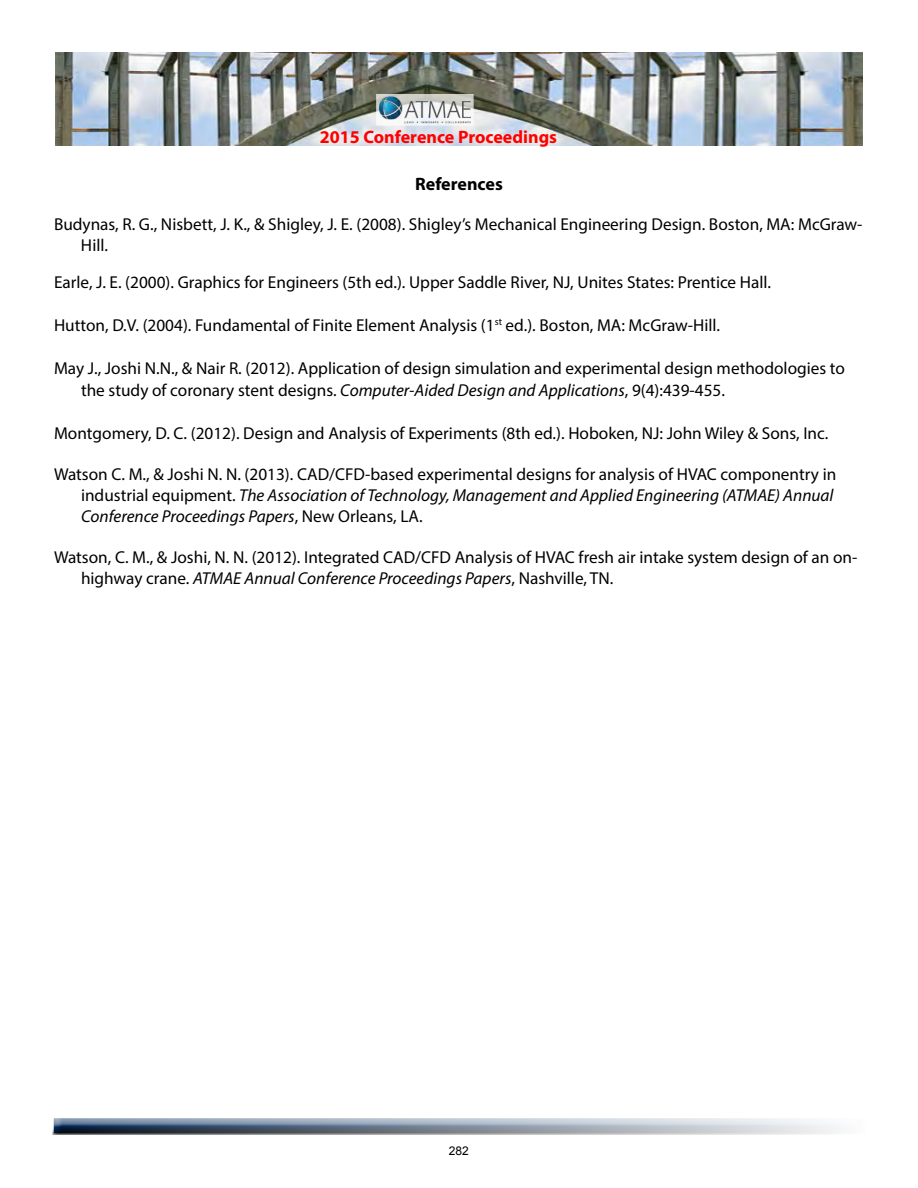
<style>
.page{position:relative;width:918px;height:1188px;background:#fff}
.page>*{position:absolute;margin:0;border:0;box-sizing:border-box;transform-origin:0 0}
.t1{font:700 18px "Myriad Pro";color:#f00}
.t2{font:700 18px "Myriad Pro";color:#000}
.t3{font:17.25px/20.7px "Myriad Pro";color:#000}
.t4{font:12px "Arial";color:#000}
.s1{font-style:italic}
</style>
<div class="page">
<div style="left:46px;top:1109px;width:831px;height:27px;background:#000;opacity:.75"></div>
<img style="left:55px;top:53px;width:807px;height:93px">
<svg style="left:376px;top:94px;width:3px;height:32px"></svg>
<img style="left:379px;top:94px;width:95px;height:32px">
<p class="t1" style="left:320px;top:125px;width:239px">2015 Conference Proceedings</p>
<p class="t2" style="left:415px;top:172px;width:89px">References</p>
<p class="t3" style="left:81px;top:213px;width:783px;line-height:21.6px;text-indent:-27px">Budynas, R. G., Nisbett, J. K., &amp; Shigley, J. E. (2008). Shigley’s Mechanical Engineering Design. Boston, MA: McGraw-<br>Hill.</p>
<p class="t3" style="left:54px;top:271px;width:719px">Earle, J. E. (2000). Graphics for Engineers (5th ed.). Upper Saddle River, NJ, Unites States: Prentice Hall.</p>
<p class="t3" style="left:54px;top:315px;width:668px">Hutton, D.V. (2004). Fundamental of Finite Element Analysis (1<sup>st</sup> ed.). Boston, MA: McGraw-Hill.</p>
<p class="t3" style="left:81px;top:357px;width:765px;line-height:21.6px;text-indent:-27px">May J., Joshi N.N., &amp; Nair R. (2012). Application of design simulation and experimental design methodologies to the study of coronary stent designs. <span class="s1">Computer-Aided Design and Applications</span>, 9(4):439-455.</p>
<p class="t3" style="left:54px;top:423px;width:776px">Montgomery, D. C. (2012). Design and Analysis of Experiments (8th ed.). Hoboken, NJ: John Wiley &amp; Sons, Inc.</p>
<p class="t3" style="left:81px;top:464px;width:757px;text-indent:-27px">Watson C. M., &amp; Joshi N. N. (2013). CAD/CFD-based experimental designs for analysis of HVAC componentry in industrial equipment. <span class="s1">The Association of Technology, Management and Applied Engineering (ATMAE) Annual<br>Conference Proceedings Papers</span>, New Orleans, LA.</p>
<p class="t3" style="left:81px;top:547px;width:778px;text-indent:-27px">Watson, C. M., &amp; Joshi, N. N. (2012). Integrated CAD/CFD Analysis of HVAC fresh air intake system design of an on&shy;highway crane. <span class="s1">ATMAE Annual Conference Proceedings Papers</span>, Nashville, TN.</p>
<p class="t4" style="left:449px;top:1143px;width:22px">282</p>
</div>
